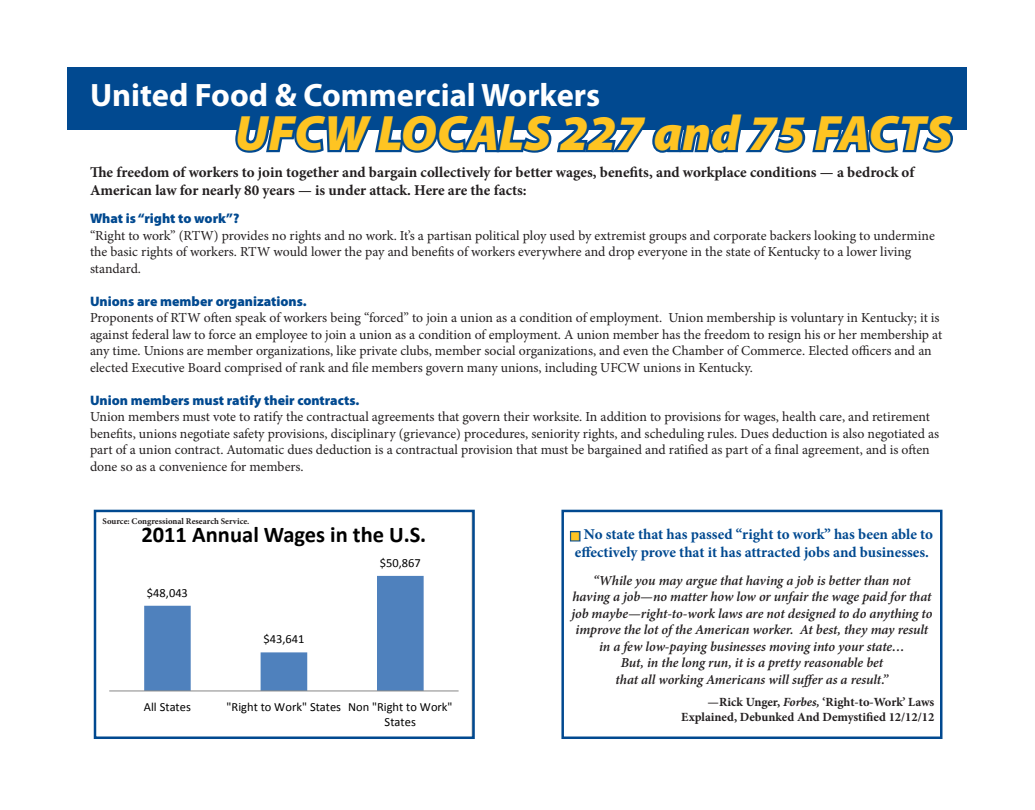
<style>
.page{position:relative;width:1035px;height:810px;background:#fff}
.page>*{position:absolute;margin:0;border:0;box-sizing:border-box;transform-origin:0 0}
.t1{font:italic 900 50px "Myriad Pro";color:#fec422}
.t2{font:700 32.5px "Myriad Pro";color:#fff}
.t3{font:700 22.5px "Calibri";color:#000}
.t4{font:700 15px/18px "Minion Pro";color:#231f20}
.t5{font:700 15px/18px "Minion Pro";color:#014990}
.t6{font:13.75px/16.5px "Minion Pro";letter-spacing:-.005em;color:#231f20}
.t7{font:italic 600 13.75px/16.5px "Minion Pro";letter-spacing:-.005em;color:#231f20;text-align:center}
.t8{font:700 12.5px/15px "Minion Pro";color:#231f20;text-align:right}
.t9{font:12.5px/15.2px "Calibri";color:#000}
.t10{font:700 8.75px "Minion Pro";color:#231f20}
.s1{font-family:"Myriad Pro";font-weight:900;color:#014990}
.s2{color:#fec422}
.s3{font-style:italic}
</style>
<div class="page">
<svg style="left:144px;top:576px;width:280px;height:114px"></svg>
<hr style="left:109px;top:690px;width:350px;height:1px;background:#868686">
<div style="left:94px;top:510px;width:381px;height:229px;border:2px solid #014990"></div>
<div style="left:68px;top:68px;width:900px;height:63px;background:#014990"></div>
<svg style="left:233px;top:130px;width:726px;height:23px"></svg>
<div style="left:570px;top:531px;width:10px;height:10px;border:2px solid #014990"></div>
<div style="left:561px;top:510px;width:381px;height:229px;border:2px solid #014990"></div>
<p class="t2" style="left:90px;top:74px;width:512px">United Food &amp; Commercial Workers</p>
<p class="t1" style="left:235px;top:105px;width:719px">UFCW LOCALS 227 and 75 FACTS</p>
<p class="t4" style="left:90px;top:163px;width:826px">The freedom of workers to join together and bargain collectively for better wages, benefits, and workplace conditions — a bedrock of<br>American law for nearly 80 years — is under attack. Here are the facts:</p>
<p class="t6" style="left:90px;top:211px;width:846px"><span class="s1">What is “right to work”?<br></span>“Right to work” (RTW) provides no rights and no work. It’s a partisan political ploy used by extremist groups and corporate backers looking to undermine the basic rights of workers. RTW would lower the pay and benefits of workers everywhere and drop everyone in the state of Kentucky to a lower living standard.</p>
<p class="t6" style="left:90px;top:293px;width:854px"><span class="s1">Unions are member organizations.<br></span>Proponents of RTW often speak of workers being “forced” to join a union as a condition of employment. Union membership is voluntary in Kentucky; it is against federal law to force an employee to join a union as a condition of employment. A union member has the freedom to resign his or her membership at any time. Unions are member organizations, like private clubs, member social organizations, and even the Chamber of Commerce. Elected officers and an elected Executive Board comprised of rank and file members govern many unions, including UFCW unions in Kentucky.</p>
<p class="t6" style="left:90px;top:392px;width:851px"><span class="s1">Union members must ratify their contracts.<br></span>Union members must vote to ratify the contractual agreements that govern their worksite. In addition to provisions for wages, health care, and retirement benefits, unions negotiate safety provisions, disciplinary (grievance) procedures, seniority rights, and scheduling rules. Dues deduction is also negotiated as part of a union contract. Automatic dues deduction is a contractual provision that must be bargained and ratified as part of a final agreement, and is often done so as a convenience for members.</p>
<p class="t10" style="left:103px;top:515px;width:148px">Source: Congressional Research Service.</p>
<p class="t3" style="left:141px;top:520px;width:286px">2011 Annual Wages in the U.S.</p>
<p class="t9" style="left:147px;top:585px;width:42px">$48,043</p>
<p class="t9" style="left:263px;top:632px;width:42px">$43,641</p>
<p class="t9" style="left:380px;top:555px;width:42px">$50,867</p>
<p class="t9" style="left:144px;top:699px;width:49px">All States</p>
<p class="t9" style="left:385px;top:699px;width:69px;text-indent:-158px">"Right to Work" States Non "Right to Work"<br>States</p>
<p class="t5" style="left:571px;top:525px;width:364px"><span class="s2">■</span> No state that has passed “right to work” has been able to effectively prove that it has attracted jobs and businesses.</p>
<p class="t7" style="left:571px;top:572px;width:363px">“While you may argue that having a job is better than not<br>having a job—no matter how low or unfair the wage paid for that job maybe—right-to-work laws are not designed to do anything to improve the lot of the American worker. At best, they may result in a few low-paying businesses moving into your state…<br>But, in the long run, it is a pretty reasonable bet<br>that all working Americans will suffer as a result.”</p>
<p class="t8" style="left:681px;top:694px;width:255px">—Rick Unger, <span class="s3">Forbes,</span> ‘Right-to-Work’ Laws<br>Explained, Debunked And Demystified 12/12/12</p>
</div>
